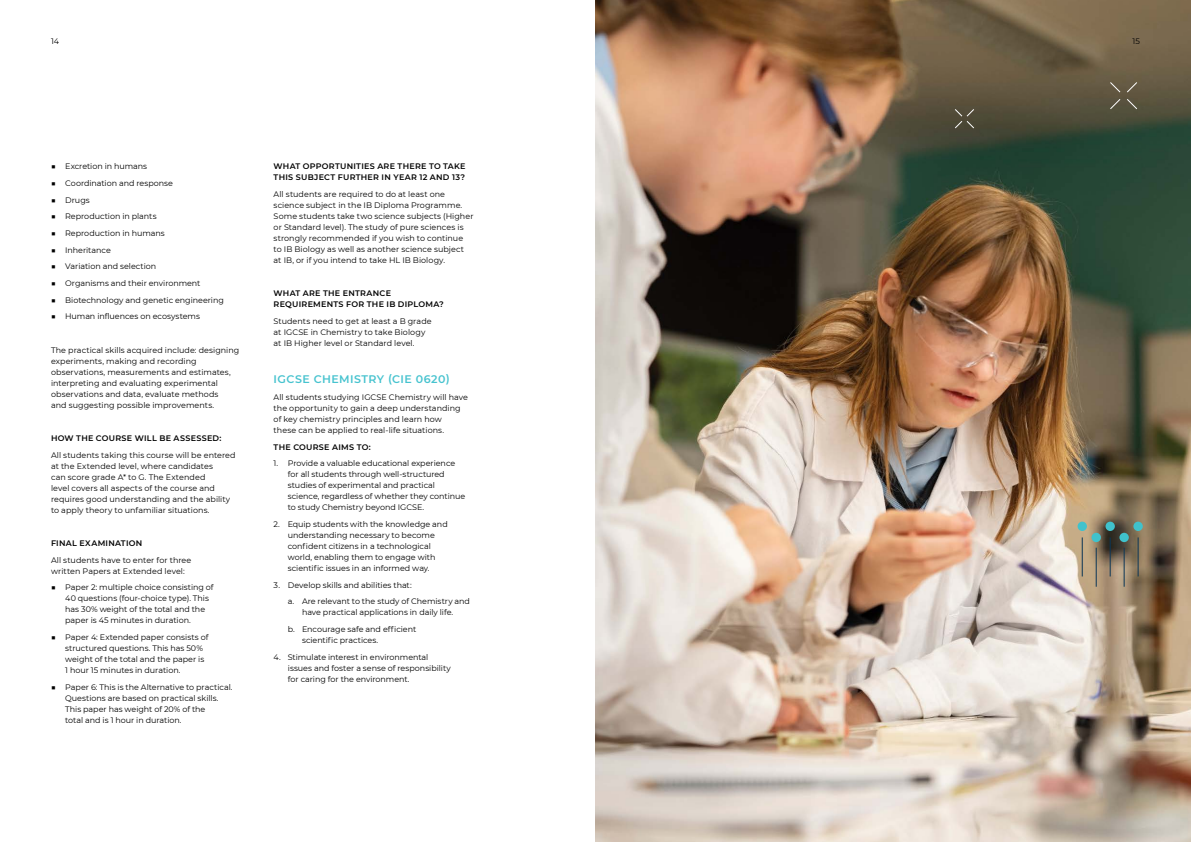
<style>
.page{position:relative;width:1191px;height:842px;background:#fff}
.page>*{position:absolute;margin:0;border:0;box-sizing:border-box;transform-origin:0 0}
.t1{font:600 11px "Montserrat";letter-spacing:.04em;color:#47c3cf}
.t2{font:8px/11px "Montserrat";color:#000}
.t3{font:600 8px/11px "Montserrat";letter-spacing:.035em;color:#000}
</style>
<div class="page">
<img style="left:595px;top:0;width:596px;height:842px">
<hr style="left:1081px;top:537px;width:1px;height:39px;background:#0b3656">
<hr style="left:1095px;top:548px;width:1px;height:39px;background:#0b3656">
<hr style="left:1109px;top:537px;width:1px;height:39px;background:#0b3656">
<hr style="left:1123px;top:548px;width:1px;height:39px;background:#0b3656">
<hr style="left:1137px;top:537px;width:1px;height:39px;background:#0b3656">
<div style="left:1077px;top:522px;width:10px;height:9px;background:#40c2cc;border-radius:50%"></div>
<div style="left:1105px;top:522px;width:9px;height:9px;background:#40c2cc;border-radius:50%"></div>
<div style="left:1133px;top:522px;width:9px;height:9px;background:#40c2cc;border-radius:50%"></div>
<div style="left:1091px;top:533px;width:9px;height:9px;background:#40c2cc;border-radius:50%"></div>
<div style="left:1119px;top:533px;width:9px;height:9px;background:#40c2cc;border-radius:50%"></div>
<svg style="left:1109px;top:81px;width:28px;height:29px"></svg>
<svg style="left:954px;top:108px;width:20px;height:21px"></svg>
<p class="t2" style="left:51px;top:35px;width:10px">14</p>
<p class="t2" style="left:1132px;top:35px;width:9px">15</p>
<p class="t2" style="left:51px;top:161px;width:98px">■ Excretion in humans</p>
<p class="t2" style="left:51px;top:177px;width:124px">■ Coordination and response</p>
<p class="t2" style="left:51px;top:194px;width:40px">■ Drugs</p>
<p class="t2" style="left:51px;top:211px;width:107px">■ Reproduction in plants</p>
<p class="t2" style="left:51px;top:227px;width:115px">■ Reproduction in humans</p>
<p class="t2" style="left:51px;top:244px;width:61px">■ Inheritance</p>
<p class="t2" style="left:51px;top:261px;width:107px">■ Variation and selection</p>
<p class="t2" style="left:51px;top:277px;width:151px">■ Organisms and their environment</p>
<p class="t2" style="left:51px;top:294px;width:174px">■ Biotechnology and genetic engineering</p>
<p class="t2" style="left:51px;top:311px;width:150px">■ Human influences on ecosystems</p>
<p class="t2" style="left:51px;top:344px;width:190px">The practical skills acquired include: designing experiments, making and recording observations, measurements and estimates, interpreting and evaluating experimental observations and data, evaluate methods<br>and suggesting possible improvements.</p>
<p class="t3" style="left:51px;top:432px;width:172px">HOW THE COURSE WILL BE ASSESSED:</p>
<p class="t2" style="left:51px;top:449px;width:186px">All students taking this course will be entered at the Extended level, where candidates<br>can score grade A* to G. The Extended<br>level covers all aspects of the course and requires good understanding and the ability to apply theory to unfamiliar situations.</p>
<p class="t3" style="left:51px;top:537px;width:93px">FINAL EXAMINATION</p>
<p class="t2" style="left:51px;top:554px;width:142px">All students have to enter for three written Papers at Extended level:</p>
<p class="t2" style="left:65px;top:582px;width:150px;text-indent:-14px">■ Paper 2: multiple choice consisting of 40 questions (four-choice type). This has 30% weight of the total and the paper is 45 minutes in duration.</p>
<p class="t2" style="left:65px;top:631px;width:145px;text-indent:-14px">■ Paper 4: Extended paper consists of structured questions. This has 50% weight of the total and the paper is 1 hour 15 minutes in duration.</p>
<p class="t2" style="left:65px;top:681px;width:169px;text-indent:-14px">■ Paper 6: This is the Alternative to practical.<br>Questions are based on practical skills.<br>This paper has weight of 20% of the<br>total and is 1 hour in duration.</p>
<p class="t3" style="left:274px;top:161px;width:193px">WHAT OPPORTUNITIES ARE THERE TO TAKE<br>THIS SUBJECT FURTHER IN YEAR 12 AND 13?</p>
<p class="t2" style="left:274px;top:188px;width:201px">All students are required to do at least one science subject in the IB Diploma Programme.<br>Some students take two science subjects (Higher or Standard level). The study of pure sciences is strongly recommended if you wish to continue<br>to IB Biology as well as another science subject at IB, or if you intend to take HL IB Biology.</p>
<p class="t3" style="left:274px;top:288px;width:172px">WHAT ARE THE ENTRANCE<br>REQUIREMENTS FOR THE IB DIPLOMA?</p>
<p class="t2" style="left:274px;top:315px;width:159px">Students need to get at least a B grade at IGCSE in Chemistry to take Biology at IB Higher level or Standard level.</p>
<h1 class="t1" style="left:274px;top:372px;width:178px">IGCSE CHEMISTRY (CIE 0620)</h1>
<p class="t2" style="left:274px;top:391px;width:196px">All students studying IGCSE Chemistry will have the opportunity to gain a deep understanding of key chemistry principles and learn how<br>these can be applied to real-life situations.</p>
<p class="t3" style="left:274px;top:441px;width:99px">THE COURSE AIMS TO:</p>
<p class="t2" style="left:288px;top:458px;width:179px;text-indent:-14px">1. Provide a valuable educational experience for all students through well-structured studies of experimental and practical science, regardless of whether they continue to study Chemistry beyond IGCSE.</p>
<p class="t2" style="left:274px;top:518px;width:176px;text-align:center">2. Equip students with the knowledge and understanding necessary to become confident citizens in a technological<br>world, enabling them to engage with scientific issues in an informed way.</p>
<p class="t2" style="left:288px;top:576px;width:184px;line-height:16.7px;text-indent:-14px">3. Develop skills and abilities that:<br>a. Are relevant to the study of Chemistry and</p>
<p class="t2" style="left:288px;top:604px;width:167px;line-height:16.7px;text-indent:14px">have practical applications in daily life. b. Encourage safe and efficient</p>
<p class="t2" style="left:302px;top:634px;width:78px">scientific practices.</p>
<p class="t2" style="left:288px;top:651px;width:164px;text-indent:-14px">4. Stimulate interest in environmental issues and foster a sense of responsibility for caring for the environment.</p>
</div>
